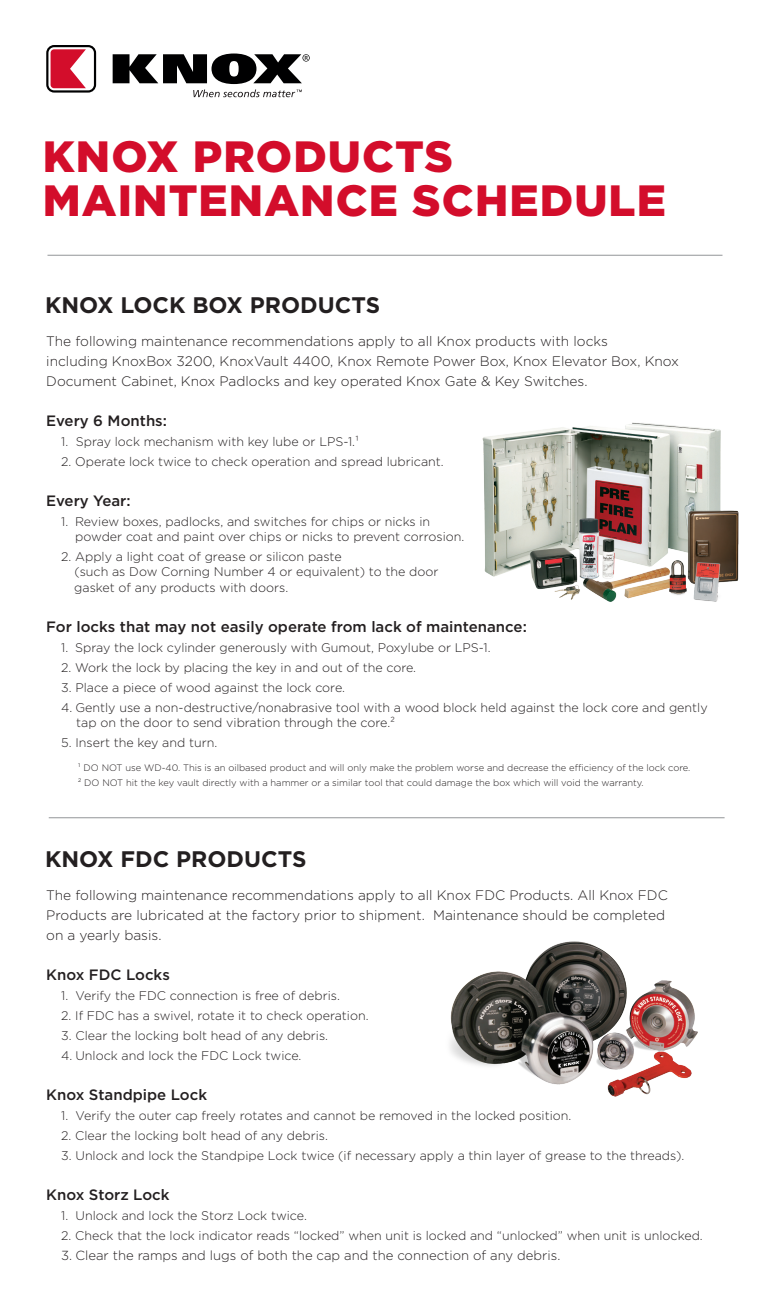
<style>
.page{position:relative;width:765px;height:1305px;background:#fff}
.page>*{position:absolute;margin:0;border:0;box-sizing:border-box;transform-origin:0 0}
.t1{font:900 43.75px/43.8px "Gotham";letter-spacing:.025em;color:#d30d2b}
.t2{font:700 22.5px "Gotham";color:#231f20}
.t3{font:500 15px "Gotham";color:#231f20}
.t4{font:300 13.75px/20px "Gotham";color:#231f20}
.t5{font:300 13.12px "Gotham";color:#231f20}
.t6{font:300 12.5px/15px "Gotham";color:#231f20}
.t7{font:300 9.38px "Gotham";color:#231f20}
</style>
<div class="page">
<svg style="left:46px;top:45px;width:50px;height:48px"></svg>
<svg style="left:113px;top:54px;width:197px;height:30px"></svg>
<svg style="left:193px;top:90px;width:109px;height:7px"></svg>
<hr style="left:49px;top:818px;width:676px;height:1px;background:#939598">
<img style="left:450px;top:941px;width:248px;height:156px">
<hr style="left:48px;top:255px;width:674px;height:1px;background:#939598">
<img style="left:482px;top:422px;width:257px;height:180px">
<p class="t1" style="left:43px;top:134px;width:624px">KNOX PRODUCTS<br>MAINTENANCE SCHEDULE</p>
<p class="t2" style="left:45px;top:290px;width:337px">KNOX LOCK BOX PRODUCTS</p>
<p class="t4" style="left:46px;top:331px;width:634px">The following maintenance recommendations apply to all Knox products with locks<br>including KnoxBox 3200, KnoxVault 4400, Knox Remote Power Box, Knox Elevator Box, Knox<br>Document Cabinet, Knox Padlocks and key operated Knox Gate &amp; Key Switches.</p>
<p class="t3" style="left:46px;top:411px;width:122px">Every 6 Months:</p>
<p class="t6" style="left:61px;top:434px;width:299px">1. Spray lock mechanism with key lube or LPS-1.¹</p>
<p class="t6" style="left:61px;top:454px;width:384px">2. Operate lock twice to check operation and spread lubricant.</p>
<p class="t3" style="left:46px;top:491px;width:86px">Every Year:</p>
<p class="t6" style="left:75px;top:514px;width:391px;text-indent:-14px">1. Review boxes, padlocks, and switches for chips or nicks in powder coat and paint over chips or nicks to prevent corrosion.</p>
<p class="t6" style="left:74px;top:548px;width:366px;line-height:15.4px;text-indent:-13px">2. Apply a light coat of grease or silicon paste<br>(such as Dow Corning Number 4 or equivalent) to the door gasket of any products with doors.</p>
<p class="t3" style="left:46px;top:616px;width:482px">For locks that may not easily operate from lack of maintenance:</p>
<p class="t6" style="left:61px;top:639px;width:431px">1. Spray the lock cylinder generously with Gumout, Poxylube or LPS-1.</p>
<p class="t6" style="left:61px;top:659px;width:356px">2. Work the lock by placing the key in and out of the core.</p>
<p class="t6" style="left:61px;top:679px;width:285px">3. Place a piece of wood against the lock core.</p>
<p class="t6" style="left:76px;top:699px;width:633px;text-indent:-15px">4. Gently use a non-destructive/nonabrasive tool with a wood block held against the lock core and gently tap on the door to send vibration through the core.²</p>
<p class="t6" style="left:61px;top:734px;width:158px">5. Insert the key and turn.</p>
<p class="t7" style="left:78px;top:762px;width:614px">¹ DO NOT use WD-40. This is an oilbased product and will only make the problem worse and decrease the efficiency of the lock core.</p>
<p class="t7" style="left:78px;top:777px;width:568px">² DO NOT hit the key vault directly with a hammer or a similar tool that could damage the box which will void the warranty.</p>
<p class="t2" style="left:45px;top:844px;width:263px">KNOX FDC PRODUCTS</p>
<p class="t4" style="left:46px;top:885px;width:623px">The following maintenance recommendations apply to all Knox FDC Products. All Knox FDC<br>Products are lubricated at the factory prior to shipment. Maintenance should be completed on a yearly basis.</p>
<p class="t3" style="left:46px;top:965px;width:125px">Knox FDC Locks</p>
<p class="t6" style="left:61px;top:988px;width:280px">1. Verify the FDC connection is free of debris.</p>
<p class="t6" style="left:61px;top:1008px;width:309px">2. If FDC has a swivel, rotate it to check operation.</p>
<p class="t6" style="left:61px;top:1028px;width:268px">3. Clear the locking bolt head of any debris.</p>
<p class="t6" style="left:61px;top:1048px;width:242px">4. Unlock and lock the FDC Lock twice.</p>
<p class="t3" style="left:46px;top:1085px;width:162px">Knox Standpipe Lock</p>
<p class="t6" style="left:61px;top:1108px;width:512px">1. Verify the outer cap freely rotates and cannot be removed in the locked position.</p>
<p class="t6" style="left:61px;top:1128px;width:268px">2. Clear the locking bolt head of any debris.</p>
<p class="t6" style="left:61px;top:1148px;width:625px">3. Unlock and lock the Standpipe Lock twice (if necessary apply a thin layer of grease to the threads).</p>
<p class="t3" style="left:46px;top:1185px;width:125px">Knox Storz Lock</p>
<p class="t6" style="left:61px;top:1208px;width:247px">1. Unlock and lock the Storz Lock twice.</p>
<p class="t6" style="left:61px;top:1228px;width:643px">2. Check that the lock indicator reads “locked” when unit is locked and “unlocked” when unit is unlocked.</p>
<p class="t5" style="left:61px;top:1247px;width:501px">3. Clear the ramps and lugs of both the cap and the connection of any debris.</p>
</div>
